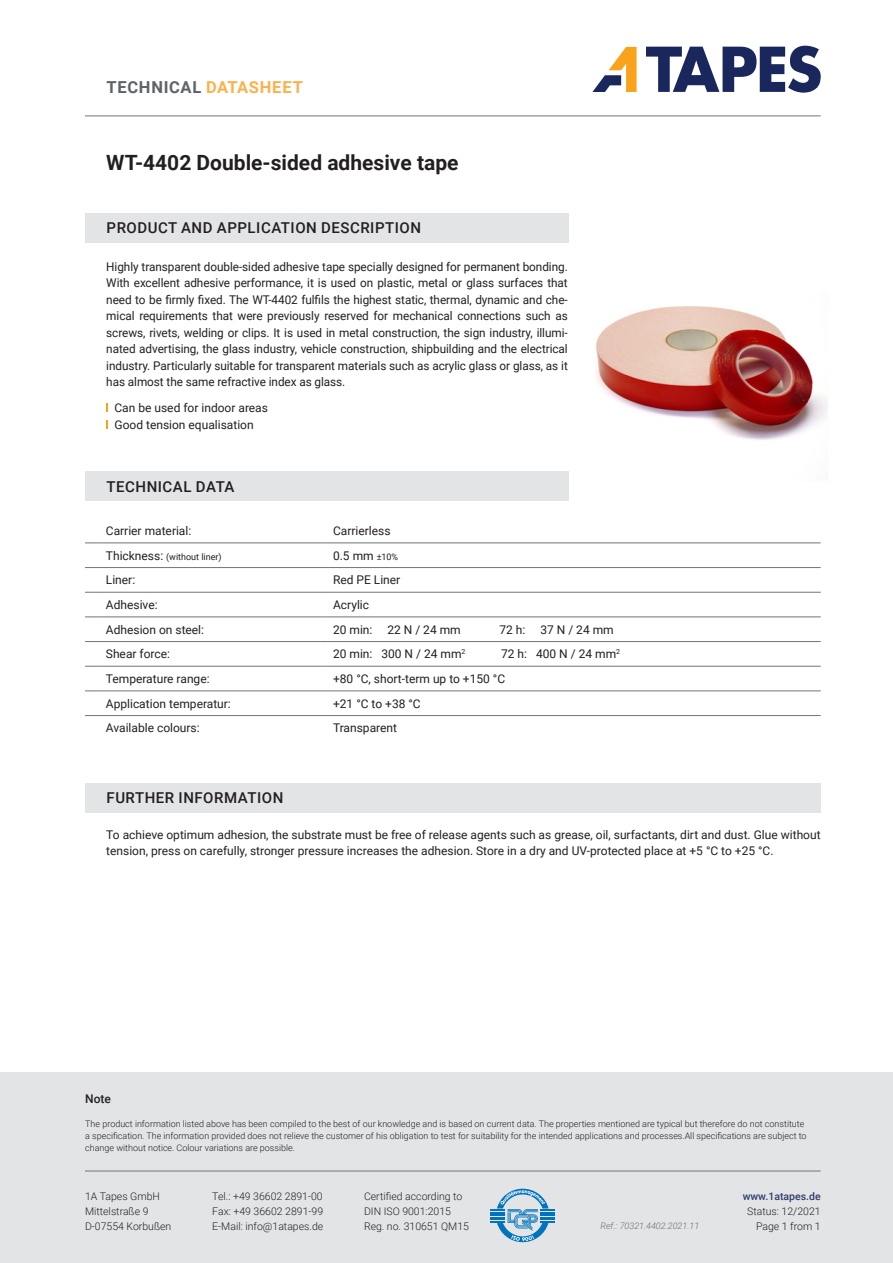
<style>
.page{position:relative;width:893px;height:1263px;background:#fff}
.page>*{position:absolute;margin:0;border:0;box-sizing:border-box;transform-origin:0 0}
.t1{font:700 21px "Roboto";color:#231f20}
.t2{font:700 16.5px "Roboto";letter-spacing:.045em;color:#5f6267}
.t3{font:500 15px "Roboto";letter-spacing:.035em;color:#231f20}
.t4{font:12px/16.5px "Roboto";color:#231f20}
.t5{font:500 12px "Roboto";color:#231f20}
.t6{font:300 10.5px/15px "Roboto";color:#231f20}
.t7{font:500 10.5px "Roboto";color:#303d6d}
.t8{font:300 9px/12px "Roboto";color:#231f20}
.t9{font:9px "Roboto";color:#231f20}
.t10{font:italic 300 9px "Roboto";color:#6c6d70}
.s1{color:#fbb24c}
.s2{font-size:12px}
.s3{font-size:9px}
</style>
<div class="page">
<img style="left:596px;top:306px;width:232px;height:134px">
<div style="left:85px;top:213px;width:483px;height:29px;background:#e2e4e6"></div>
<div style="left:85px;top:471px;width:483px;height:30px;background:#e2e4e6"></div>
<div style="left:85px;top:783px;width:736px;height:29px;background:#e2e4e6"></div>
<svg style="left:85px;top:542px;width:15px;height:1px"></svg>
<hr style="left:100px;top:542px;width:227px;height:1px;background:#71757a">
<hr style="left:327px;top:542px;width:494px;height:1px;background:#71757a">
<svg style="left:85px;top:567px;width:15px;height:1px"></svg>
<hr style="left:100px;top:567px;width:227px;height:1px;background:#71757a">
<hr style="left:327px;top:567px;width:494px;height:1px;background:#71757a">
<svg style="left:85px;top:592px;width:15px;height:1px"></svg>
<hr style="left:100px;top:592px;width:227px;height:1px;background:#71757a">
<hr style="left:327px;top:592px;width:494px;height:1px;background:#71757a">
<svg style="left:85px;top:616px;width:15px;height:1px"></svg>
<hr style="left:100px;top:616px;width:227px;height:1px;background:#71757a">
<hr style="left:327px;top:616px;width:494px;height:1px;background:#71757a">
<svg style="left:85px;top:641px;width:15px;height:1px"></svg>
<hr style="left:100px;top:641px;width:227px;height:1px;background:#71757a">
<hr style="left:327px;top:641px;width:494px;height:1px;background:#71757a">
<svg style="left:85px;top:666px;width:15px;height:1px"></svg>
<hr style="left:100px;top:666px;width:227px;height:1px;background:#71757a">
<hr style="left:327px;top:666px;width:494px;height:1px;background:#71757a">
<hr style="left:100px;top:690px;width:227px;height:1px;background:#71757a">
<hr style="left:327px;top:690px;width:494px;height:1px;background:#71757a">
<svg style="left:85px;top:690px;width:15px;height:1px"></svg>
<hr style="left:327px;top:715px;width:494px;height:1px;background:#71757a">
<svg style="left:85px;top:715px;width:15px;height:1px"></svg>
<hr style="left:100px;top:715px;width:227px;height:1px;background:#71757a">
<svg style="left:646px;top:46px;width:175px;height:47px"></svg>
<svg style="left:592px;top:47px;width:45px;height:45px"></svg>
<hr style="left:85px;top:116px;width:736px;height:1px;background:#71757a">
<div style="left:0;top:1072px;width:893px;height:191px;background:#e2e4e6"></div>
<hr style="left:85px;top:1170px;width:736px;height:1px;background:#71757a">
<svg style="left:490px;top:1189px;width:65px;height:53px"></svg>
<h2 class="t2" style="left:107px;top:75px;width:198px">TECHNICAL <span class="s1">DATASHEET</span></h2>
<h1 class="t1" style="left:106px;top:147px;width:354px">WT-4402 Double-sided adhesive tape</h1>
<p class="t3" style="left:107px;top:217px;width:316px">PRODUCT AND APPLICATION DESCRIPTION</p>
<p class="t4" style="left:106px;top:258px;width:463px;text-align:justify">Highly transparent double-sided adhesive tape specially designed for permanent bonding.<br>With excellent adhesive performance, it is used on plastic, metal or glass surfaces that need to be firmly fixed. The WT-4402 fulfils the highest static, thermal, dynamic and che&shy;mical requirements that were previously reserved for mechanical connections such as screws, rivets, welding or clips. It is used in metal construction, the sign industry, illumi&shy;nated advertising, the glass industry, vehicle construction, shipbuilding and the electrical industry. Particularly suitable for transparent materials such as acrylic glass or glass, as it has almost the same refractive index as glass.</p>
<p class="t4" style="left:114px;top:399px;width:155px">Can be used for indoor areas<br>Good tension equalisation</p>
<p class="t3" style="left:107px;top:476px;width:129px">TECHNICAL DATA</p>
<p class="t4" style="left:106px;top:522px;width:87px">Carrier material:</p>
<p class="t4" style="left:333px;top:522px;width:59px">Carrierless</p>
<p class="t9" style="left:106px;top:550px;width:117px"><span class="s2">Thickness:</span> (without liner)</p>
<p class="t4" style="left:333px;top:547px;width:67px">0.5 mm <span class="s3">±10%</span></p>
<p class="t4" style="left:106px;top:571px;width:31px">Liner:</p>
<p class="t4" style="left:333px;top:571px;width:69px">Red PE Liner</p>
<p class="t4" style="left:106px;top:596px;width:53px">Adhesive:</p>
<p class="t4" style="left:333px;top:596px;width:38px">Acrylic</p>
<p class="t4" style="left:106px;top:621px;width:100px">Adhesion on steel:</p>
<p class="t4" style="left:333px;top:621px;width:129px">20 min: 22 N / 24 mm</p>
<p class="t4" style="left:499px;top:621px;width:116px">72 h: 37 N / 24 mm</p>
<p class="t4" style="left:106px;top:645px;width:66px">Shear force:</p>
<p class="t4" style="left:333px;top:645px;width:134px">20 min: 300 N / 24 mm<sup>2</sup></p>
<p class="t4" style="left:501px;top:645px;width:120px">72 h: 400 N / 24 mm<sup>2</sup></p>
<p class="t4" style="left:106px;top:670px;width:105px">Temperature range:</p>
<p class="t4" style="left:333px;top:670px;width:174px">+80 °C, short-term up to +150 °C</p>
<p class="t4" style="left:106px;top:695px;width:126px">Application temperatur:</p>
<p class="t4" style="left:333px;top:695px;width:89px">+21 °C to +38 °C</p>
<p class="t4" style="left:106px;top:719px;width:95px">Available colours:</p>
<p class="t4" style="left:333px;top:719px;width:65px">Transparent</p>
<p class="t3" style="left:107px;top:787px;width:178px">FURTHER INFORMATION</p>
<p class="t4" style="left:106px;top:825px;width:716px">To achieve optimum adhesion, the substrate must be free of release agents such as grease, oil, surfactants, dirt and dust. Glue without tension, press on carefully, stronger pressure increases the adhesion. Store in a dry and UV-protected place at +5 °C to +25 °C.</p>
<p class="t5" style="left:85px;top:1090px;width:27px">Note</p>
<p class="t8" style="left:85px;top:1118px;width:723px">The product information listed above has been compiled to the best of our knowledge and is based on current data. The properties mentioned are typical but therefore do not constitute a specification. The information provided does not relieve the customer of his obligation to test for suitability for the intended applications and processes.All specifications are subject to change without notice. Colour variations are possible.</p>
<p class="t6" style="left:212px;top:1188px;width:112px;text-align:justify">Tel.: +49 36602 2891-00<br>Fax: +49 36602 2891-99<br>E-Mail: info@1atapes.de</p>
<p class="t6" style="left:85px;top:1188px;width:88px">1A Tapes GmbH<br>Mittelstraße 9<br>D-07554 Korbußen</p>
<p class="t6" style="left:364px;top:1188px;width:106px">Certified according to<br>DIN ISO 9001:2015<br>Reg. no. 310651 QM15</p>
<p class="t7" style="left:743px;top:1188px;width:79px">www.1atapes.de</p>
<p class="t6" style="left:747px;top:1203px;width:75px">Status: 12/2021</p>
<p class="t10" style="left:600px;top:1219px;width:100px">Ref.: 70321.4402.2021.11</p>
<p class="t6" style="left:756px;top:1218px;width:66px">Page 1 from 1</p>
</div>
